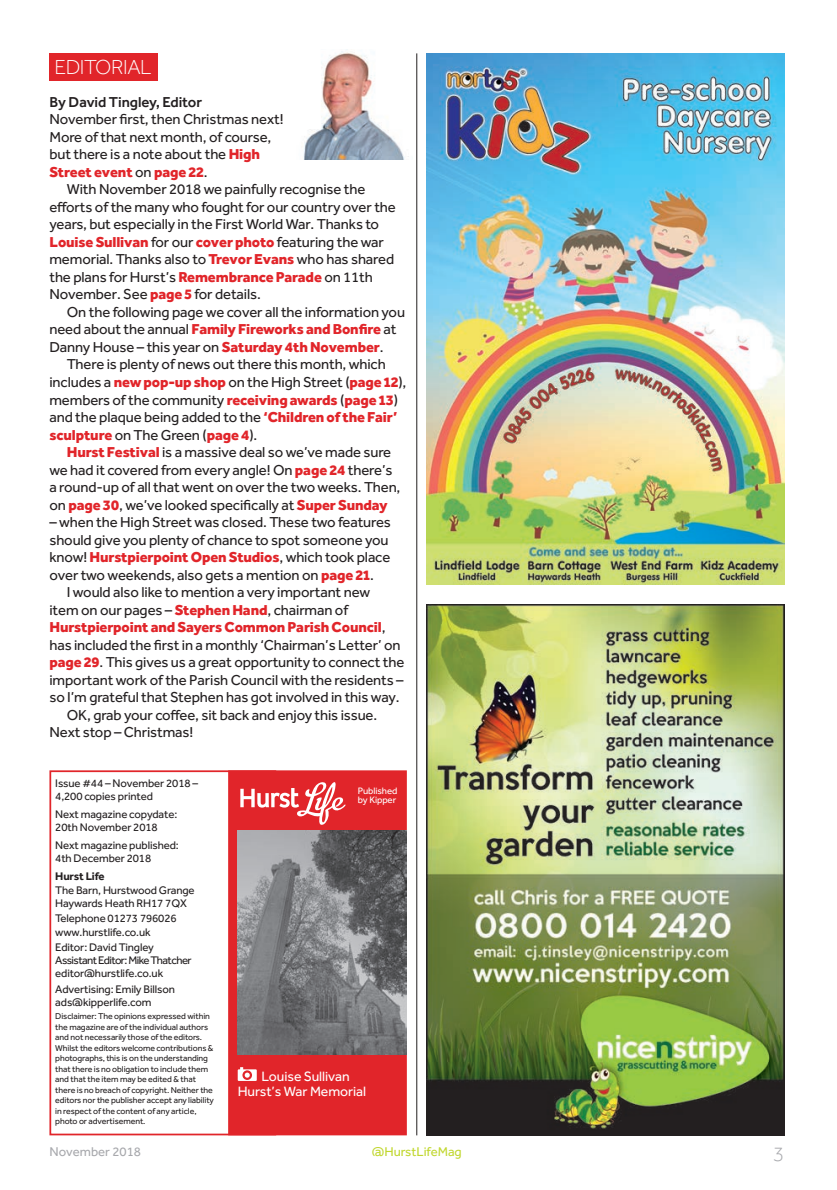
<style>
.page{position:relative;width:837px;height:1190px;background:#fff}
.page>*{position:absolute;margin:0;border:0;box-sizing:border-box;transform-origin:0 0}
.t1{font:300 21px "Effra";letter-spacing:-.02em;color:#fff}
.t2{font:300 21px "Effra";color:#a8a9ad}
.t3{font:14.88px/17.5px "Effra";letter-spacing:-.01em;color:#231f20}
.t4{font:800 14.88px "Effra";letter-spacing:-.01em;color:#e1252a}
.t5{font:500 14.88px "Effra";letter-spacing:-.005em;color:#231f20}
.t6{font:14px/14.9px "Effra";letter-spacing:-.005em;color:#fff;text-align:center}
.t7{font:13.12px "Effra";color:#c1d72f}
.t8{font:13.12px "Effra";color:#a8a9ad}
.t9{font:11.38px/13.1px "Effra";letter-spacing:-.01em;color:#231f20}
.t10{font:11.38px/13.1px "Effra";letter-spacing:-.035em;color:#231f20}
.t11{font:700 11.38px "Effra";letter-spacing:-.01em;color:#231f20}
.t12{font:9.62px/8.8px "Effra";letter-spacing:-.01em;color:#fff}
.t13{font:8.75px/10.5px "Effra";letter-spacing:-.01em;color:#231f20}
.s1{font-weight:800;color:#e1252a}
.s2{font-weight:400;color:#231f20}
</style>
<div class="page">
<div style="left:228px;top:770px;width:179px;height:365px;background:#e1252a;border:2px solid #e1252a"></div>
<hr style="left:416px;top:53px;width:1px;height:1082px;background:#231f20">
<div style="left:49px;top:53px;width:108px;height:28px;background:#e1252a"></div>
<div style="left:49px;top:770px;width:227px;height:365px;border:2px solid #e1252a"></div>
<img style="left:238px;top:830px;width:169px;height:224px">
<svg style="left:240px;top:781px;width:106px;height:44px"></svg>
<img style="left:303px;top:51px;width:106px;height:108px">
<img style="left:426px;top:53px;width:358px;height:531px">
<img style="left:426px;top:604px;width:358px;height:531px">
<svg style="left:238px;top:1067px;width:19px;height:13px"></svg>
<h1 class="t1" style="left:54px;top:55px;width:99px">EDITORIAL</h1>
<p class="t5" style="left:49px;top:93px;width:154px">By David Tingley, Editor</p>
<p class="t3" style="left:49px;top:110px;width:235px">November first, then Christmas next!<br>More of that next month, of course, but there is a note about the <span class="s1">High<br>Street event</span> on <span class="s1">page 22</span>.</p>
<p class="t3" style="left:49px;top:180px;width:348px;text-indent:17px">With November 2018 we painfully recognise the efforts of the many who fought for our country over the years, but especially in the First World War. Thanks to <span class="s1">Louise Sullivan</span> for our <span class="s1">cover photo</span> featuring the war memorial. Thanks also to <span class="s1">Trevor Evans</span> who has shared the plans for Hurst’s <span class="s1">Remembrance Parade</span> on 11th November. See <span class="s1">page 5</span> for details.</p>
<p class="t3" style="left:49px;top:303px;width:357px;text-indent:17px">On the following page we cover all the information you need about the annual <span class="s1">Family Fireworks and Bonfire</span> at<br>Danny House – this year on <span class="s1">Saturday 4th November</span>.</p>
<p class="t3" style="left:49px;top:355px;width:358px;text-indent:17px">There is plenty of news out there this month, which includes a <span class="s1">new pop-up shop</span> on the High Street (<span class="s1">page 12</span>), members of the community <span class="s1">receiving awards</span> (<span class="s1">page 13</span>) and the plaque being added to the <span class="s1">‘Children of the Fair’ sculpture</span> on The Green (<span class="s1">page 4</span>).</p>
<p class="t3" style="left:49px;top:443px;width:352px;text-indent:17px"><span class="s1">Hurst Festival</span> is a massive deal so we’ve made sure we had it covered from every angle! On <span class="s1">page 24</span> there’s a round-up of all that went on over the two weeks. Then, on <span class="s1">page 30</span>, we’ve looked specifically at <span class="s1">Super Sunday</span></p>
<p class="t3" style="left:49px;top:513px;width:343px">– when the High Street was closed. These two features should give you plenty of chance to spot someone you know! <span class="s1">Hurstpierpoint Open Studios</span>, which took place over two weekends, also gets a mention on <span class="s1">page 21</span>.</p>
<p class="t3" style="left:67px;top:583px;width:305px">I would also like to mention a very important new</p>
<p class="t3" style="left:49px;top:600px;width:300px">item on our pages – <span class="s1">Stephen Hand</span>, chairman of</p>
<p class="t4" style="left:49px;top:617px;width:337px">Hurstpierpoint and Sayers Common Parish Council<span class="s2">,</span></p>
<p class="t3" style="left:49px;top:635px;width:352px">has included the first in a monthly ‘Chairman’s Letter’ on</p>
<p class="t3" style="left:49px;top:653px;width:356px"><span class="s1">page 29</span>. This gives us a great opportunity to connect the</p>
<p class="t3" style="left:49px;top:670px;width:355px">important work of the Parish Council with the residents –</p>
<p class="t3" style="left:49px;top:688px;width:351px">so I’m grateful that Stephen has got involved in this way.</p>
<p class="t3" style="left:67px;top:705px;width:312px">OK, grab your coffee, sit back and enjoy this issue.</p>
<p class="t3" style="left:49px;top:723px;width:145px">Next stop – Christmas!</p>
<p class="t9" style="left:55px;top:776px;width:144px">Issue #44 – November 2018 –<br>4,200 copies printed</p>
<p class="t9" style="left:55px;top:807px;width:124px">Next magazine copydate:<br>20th November 2018</p>
<p class="t9" style="left:55px;top:838px;width:125px">Next magazine published:<br>4th December 2018</p>
<p class="t11" style="left:55px;top:869px;width:51px">Hurst Life</p>
<p class="t9" style="left:55px;top:883px;width:141px">The Barn, Hurstwood Grange<br>Haywards Heath RH17 7QX</p>
<p class="t9" style="left:55px;top:911px;width:123px">Telephone 01273 796026 www.hurstlife.co.uk</p>
<p class="t10" style="left:55px;top:940px;width:138px">Editor: David Tingley<br>Assistant Editor: Mike Thatcher editor@hurstlife.co.uk</p>
<p class="t9" style="left:55px;top:982px;width:121px">Advertising: Emily Billson ads@kipperlife.com</p>
<p class="t13" style="left:55px;top:1010px;width:160px">Disclaimer: The opinions expressed within the magazine are of the individual authors and not necessarily those of the editors.<br>Whilst the editors welcome contributions &amp; photographs, this is on the understanding that there is no obligation to include them and that the item may be edited &amp; that there is no breach of copyright. Neither the editors nor the publisher accept any liability in respect of the content of any article, photo or advertisement.</p>
<p class="t12" style="left:358px;top:786px;width:41px">Published by Kipper</p>
<p class="t6" style="left:238px;top:1068px;width:130px">Louise Sullivan<br>Hurst’s War Memorial</p>
<p class="t8" style="left:49px;top:1143px;width:93px">November 2018</p>
<p class="t7" style="left:372px;top:1143px;width:91px">@HurstLifeMag</p>
<h1 class="t2" style="left:772px;top:1141px;width:13px">3</h1>
</div>
